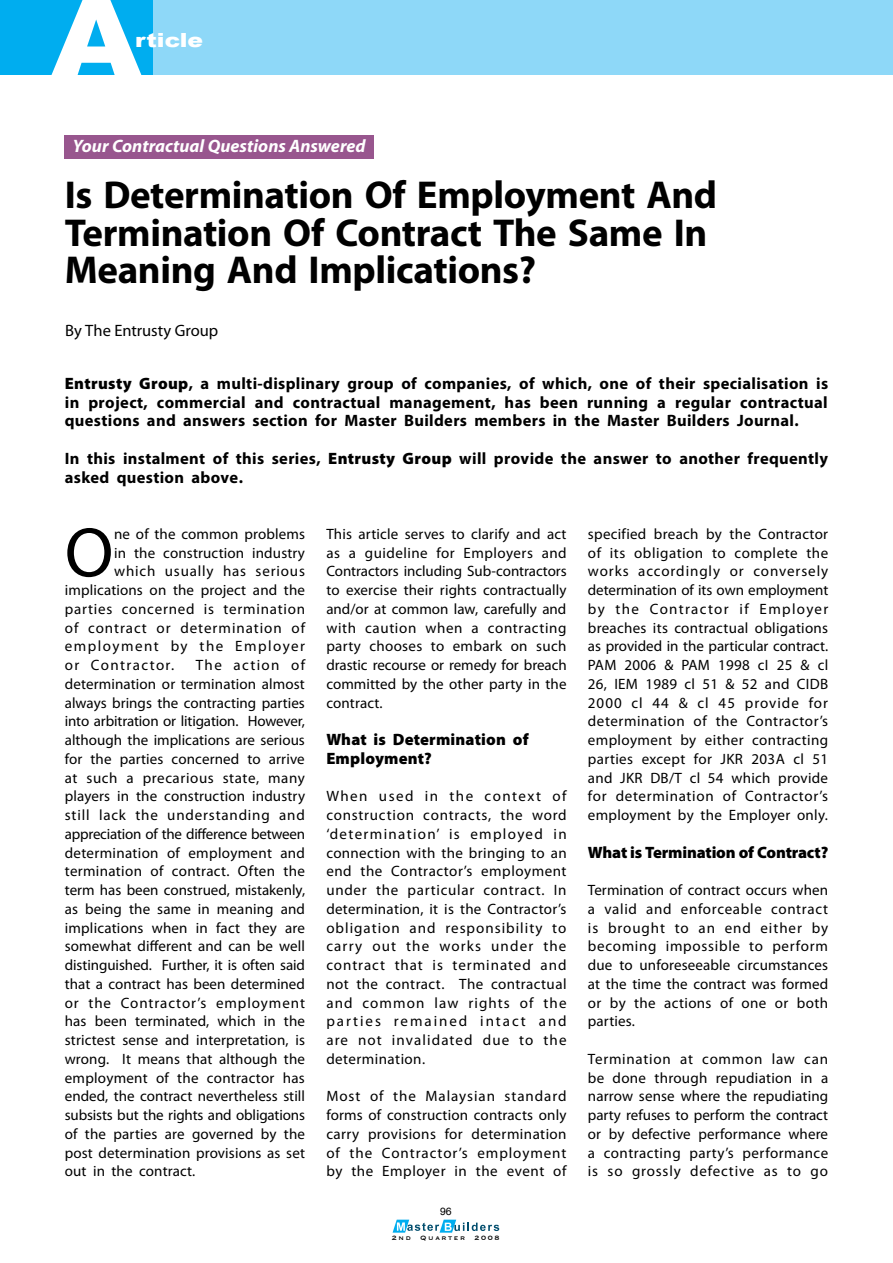
<style>
.page{position:relative;width:893px;height:1263px;background:#fff}
.page>*{position:absolute;margin:0;border:0;box-sizing:border-box;transform-origin:0 0}
.t1{font:900 105px "Arial";color:#fff;scale:1.1 1}
.t2{font:70.65px "Myriad Pro";color:#000}
.t3{font:700 39px/37.5px "Myriad Pro";letter-spacing:-.01em;color:#000}
.t4{font:900 19.5px "Arial";color:#fff;scale:1.2 1}
.t5{font:italic 700 18px "Myriad";color:#fff}
.t6{font:700 16.5px/18.8px "Myriad Pro";letter-spacing:.02em;color:#000;text-align:justify}
.t7{font:900 16.5px/18.8px "Myriad Pro";color:#000}
.t8{font:16.5px "Myriad";color:#000}
.t9{font:15px/18.8px "Myriad Pro";letter-spacing:.03em;color:#000;text-align:justify}
.t10{font:15px "Myriad Pro";letter-spacing:.01em;color:#000}
.t11{font:15px "Myriad Pro";letter-spacing:.05em;color:#000}
.t12{font:15px "Myriad Pro";letter-spacing:.065em;color:#000}
.t13{font:15px "Myriad Pro";letter-spacing:.1em;color:#000}
.t14{font:15px "Myriad Pro";letter-spacing:.055em;color:#000}
.t15{font:15px "Myriad Pro";letter-spacing:.095em;color:#000}
.t16{font:10.5px "Helvetica";color:#000}
.t17{font:8.25px "Copperplate";letter-spacing:.205em;color:#000}
.s1{font-weight:900}
</style>
<div class="page">
<div style="left:0;top:0;width:893px;height:75px;background:#8ed8f8"></div>
<div style="left:0;top:0;width:153px;height:75px;background:#00adef"></div>
<svg style="left:393px;top:1220px;width:106px;height:12px"></svg>
<div style="left:65px;top:135px;width:309px;height:23px;background:#98568e"></div>
<h1 class="t1" style="left:51px;top:-21px;width:83px">A</h1>
<h3 class="t4" style="left:135px;top:29px;width:58px">rticle</h3>
<p class="t5" style="left:73px;top:137px;width:294px">Your Contractual Questions Answered</p>
<h3 class="t3" style="left:65px;top:175px;width:654px">Is Determination Of Employment And<br>Termination Of Contract The Same In<br>Meaning And Implications?</h3>
<p class="t8" style="left:65px;top:323px;width:155px">By The Entrusty Group</p>
<p class="t6" style="left:65px;top:373px;width:765px"><span class="s1">Entrusty Group</span>, a multi-displinary group of companies, of which, one of their specialisation is in project, commercial and contractual management, has been running a regular contractual questions and answers section for Master Builders members in the Master Builders Journal.</p>
<p class="t6" style="left:65px;top:448px;width:765px">In this instalment of this series, <span class="s1">Entrusty Group</span> will provide the answer to another frequently asked question above.</p>
<h2 class="t2" style="left:65px;top:509px;width:50px">O</h2>
<p class="t10" style="left:114px;top:525px;width:192px">ne of the common problems</p>
<p class="t10" style="left:114px;top:543px;width:192px">in the construction industry</p>
<p class="t14" style="left:114px;top:562px;width:192px">which usually has serious</p>
<p class="t10" style="left:65px;top:581px;width:242px">implications on the project and the</p>
<p class="t11" style="left:65px;top:600px;width:242px">parties concerned is termination</p>
<p class="t12" style="left:65px;top:618px;width:242px">of contract or determination of</p>
<p class="t13" style="left:65px;top:637px;width:242px">employment by the Employer</p>
<p class="t15" style="left:65px;top:656px;width:111px">or Contractor.</p>
<p class="t9" style="left:65px;top:655px;width:242px;text-indent:131px">The action of determination or termination almost always brings the contracting parties into arbitration or litigation. However, although the implications are serious for the parties concerned to arrive at such a precarious state, many players in the construction industry still lack the understanding and appreciation of the difference between determination of employment and termination of contract. Often the term has been construed, mistakenly, as being the same in meaning and implications when in fact they are somewhat different and can be well distinguished. Further, it is often said that a contract has been determined or the Contractor’s employment has been terminated, which in the strictest sense and interpretation, is wrong. It means that although the employment of the contractor has ended, the contract nevertheless still subsists but the rights and obligations of the parties are governed by the post determination provisions as set out in the contract.</p>
<p class="t9" style="left:326px;top:524px;width:242px">This article serves to clarify and act as a guideline for Employers and Contractors including Sub-contractors to exercise their rights contractually and/or at common law, carefully and with caution when a contracting party chooses to embark on such drastic recourse or remedy for breach committed by the other party in the contract.</p>
<p class="t7" style="left:326px;top:729px;width:204px">What is Determination of<br>Employment?</p>
<p class="t9" style="left:326px;top:787px;width:242px">When used in the context of construction contracts, the word ‘determination’ is employed in connection with the bringing to an end the Contractor’s employment under the particular contract. In determination, it is the Contractor’s obligation and responsibility to carry out the works under the contract that is terminated and not the contract. The contractual and common law rights of the parties remained intact and are not invalidated due to the determination.</p>
<p class="t9" style="left:326px;top:1087px;width:242px">Most of the Malaysian standard forms of construction contracts only carry provisions for determination of the Contractor’s employment by the Employer in the event of</p>
<p class="t16" style="left:440px;top:1202px;width:13px">96</p>
<p class="t17" style="left:392px;top:1232px;width:109px">2nd Quarter 2008</p>
<p class="t9" style="left:588px;top:524px;width:242px">specified breach by the Contractor of its obligation to complete the works accordingly or conversely determination of its own employment by the Contractor if Employer breaches its contractual obligations as provided in the particular contract.<br>PAM 2006 &amp; PAM 1998 cI 25 &amp; cl 26, IEM 1989 cl 51 &amp; 52 and CIDB 2000 cl 44 &amp; cl 45 provide for determination of the Contractor’s employment by either contracting parties except for JKR 203A cl 51 and JKR DB/T cl 54 which provide for determination of Contractor’s employment by the Employer only.</p>
<p class="t7" style="left:588px;top:842px;width:242px">What is Termination of Contract?</p>
<p class="t9" style="left:588px;top:880px;width:242px">Termination of contract occurs when a valid and enforceable contract is brought to an end either by becoming impossible to perform due to unforeseeable circumstances at the time the contract was formed or by the actions of one or both parties.</p>
<p class="t9" style="left:588px;top:1049px;width:242px">Termination at common law can be done through repudiation in a narrow sense where the repudiating party refuses to perform the contract or by defective performance where a contracting party’s performance is so grossly defective as to go</p>
</div>
